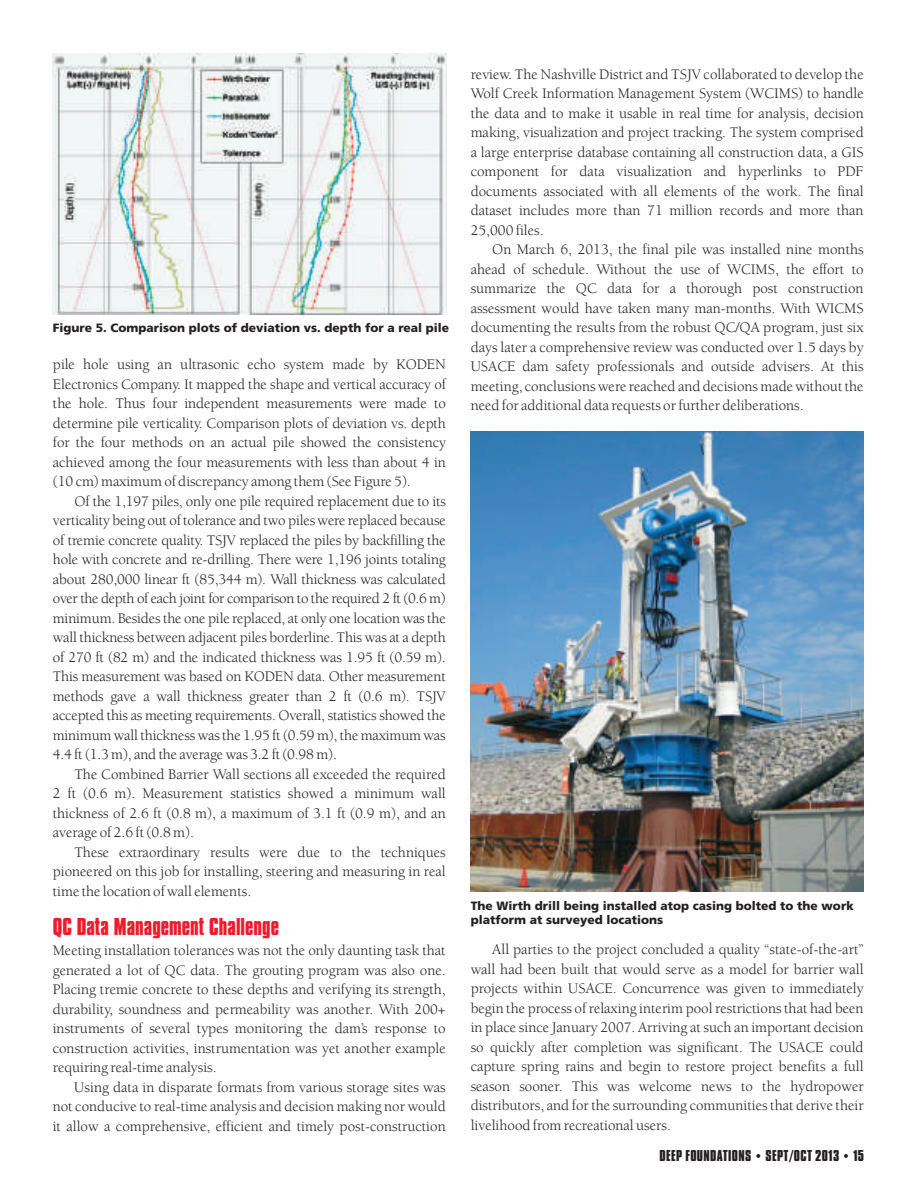
<style>
.page{position:relative;width:918px;height:1188px;background:#fff}
.page>*{position:absolute;margin:0;border:0;box-sizing:border-box;transform-origin:0 0}
.t1{font:700 21px "Compacta BT";color:#ee1b2c}
.t2{font:15px/19.5px "Berkeley";color:#231f20;text-align:justify}
.t3{font:700 13.5px "Compacta BT";letter-spacing:.025em;color:#231f20}
.t4{font:900 12px/14.1px "Frutiger";color:#231f20}
</style>
<div class="page">
<img style="left:53px;top:54px;width:393px;height:261px">
<img style="left:471px;top:432px;width:392px;height:460px">
<p class="t4" style="left:53px;top:322px;width:398px">Figure 5. Comparison plots of deviation vs. depth for a real pile</p>
<p class="t2" style="left:53px;top:356px;width:395px">pile hole using an ultrasonic echo system made by KODEN Electronics Company. It mapped the shape and vertical accuracy of the hole. Thus four independent measurements were made to determine pile verticality. Comparison plots of deviation vs. depth for the four methods on an actual pile showed the consistency achieved among the four measurements with less than about 4 in (10 cm) maximum of discrepancy among them (See Figure 5).</p>
<p class="t2" style="left:53px;top:493px;width:395px;text-indent:22px">Of the 1,197 piles, only one pile required replacement due to its verticality being out of tolerance and two piles were replaced because of tremie concrete quality. TSJV replaced the piles by backfilling the hole with concrete and re-drilling. There were 1,196 joints totaling about 280,000 linear ft (85,344 m). Wall thickness was calculated over the depth of each joint for comparison to the required 2 ft (0.6 m) minimum. Besides the one pile replaced, at only one location was the wall thickness between adjacent piles borderline. This was at a depth of 270 ft (82 m) and the indicated thickness was 1.95 ft (0.59 m).<br>This measurement was based on KODEN data. Other measurement methods gave a wall thickness greater than 2 ft (0.6 m). TSJV accepted this as meeting requirements. Overall, statistics showed the minimum wall thickness was the 1.95 ft (0.59 m), the maximum was 4.4 ft (1.3 m), and the average was 3.2 ft (0.98 m).</p>
<p class="t2" style="left:53px;top:766px;width:395px;text-indent:22px">The Combined Barrier Wall sections all exceeded the required 2 ft (0.6 m). Measurement statistics showed a minimum wall thickness of 2.6 ft (0.8 m), a maximum of 3.1 ft (0.9 m), and an average of 2.6 ft (0.8 m).</p>
<p class="t2" style="left:53px;top:844px;width:395px;text-indent:22px">These extraordinary results were due to the techniques pioneered on this job for installing, steering and measuring in real time the location of wall elements.</p>
<h1 class="t1" style="left:53px;top:919px;width:228px">QC Data Management Challenge</h1>
<p class="t2" style="left:53px;top:942px;width:395px">Meeting installation tolerances was not the only daunting task that generated a lot of QC data. The grouting program was also one.<br>Placing tremie concrete to these depths and verifying its strength, durability, soundness and permeability was another. With 200+ instruments of several types monitoring the dam’s response to construction activities, instrumentation was yet another example requiring real-time analysis.</p>
<p class="t2" style="left:53px;top:1078px;width:395px;text-indent:22px">Using data in disparate formats from various storage sites was not conducive to real-time analysis and decision making nor would it allow a comprehensive, efficient and timely post-construction</p>
<p class="t2" style="left:471px;top:65px;width:395px">review. The Nashville District and TSJV collaborated to develop the Wolf Creek Information Management System (WCIMS) to handle the data and to make it usable in real time for analysis, decision making, visualization and project tracking. The system comprised a large enterprise database containing all construction data, a GIS component for data visualization and hyperlinks to PDF documents associated with all elements of the work. The final dataset includes more than 71 million records and more than 25,000 files.</p>
<p class="t2" style="left:471px;top:241px;width:395px;text-indent:22px">On March 6, 2013, the final pile was installed nine months ahead of schedule. Without the use of WCIMS, the effort to summarize the QC data for a thorough post construction assessment would have taken many man-months. With WICMS documenting the results from the robust QC/QA program, just six days later a comprehensive review was conducted over 1.5 days by USACE dam safety professionals and outside advisers. At this meeting, conclusions were reached and decisions made without the need for additional data requests or further deliberations.</p>
<p class="t4" style="left:471px;top:899px;width:384px">The Wirth drill being installed atop casing bolted to the work platform at surveyed locations</p>
<p class="t2" style="left:471px;top:941px;width:395px;text-indent:22px">All parties to the project concluded a quality “state-of-the-art” wall had been built that would serve as a model for barrier wall projects within USACE. Concurrence was given to immediately begin the process of relaxing interim pool restrictions that had been in place since January 2007. Arriving at such an important decision so quickly after completion was significant. The USACE could capture spring rains and begin to restore project benefits a full season sooner. This was welcome news to the hydropower distributors, and for the surrounding communities that derive their livelihood from recreational users.</p>
<p class="t3" style="left:659px;top:1150px;width:206px">DEEP FOUNDATIONS • SEPT/OCT 2013 • 15</p>
</div>
